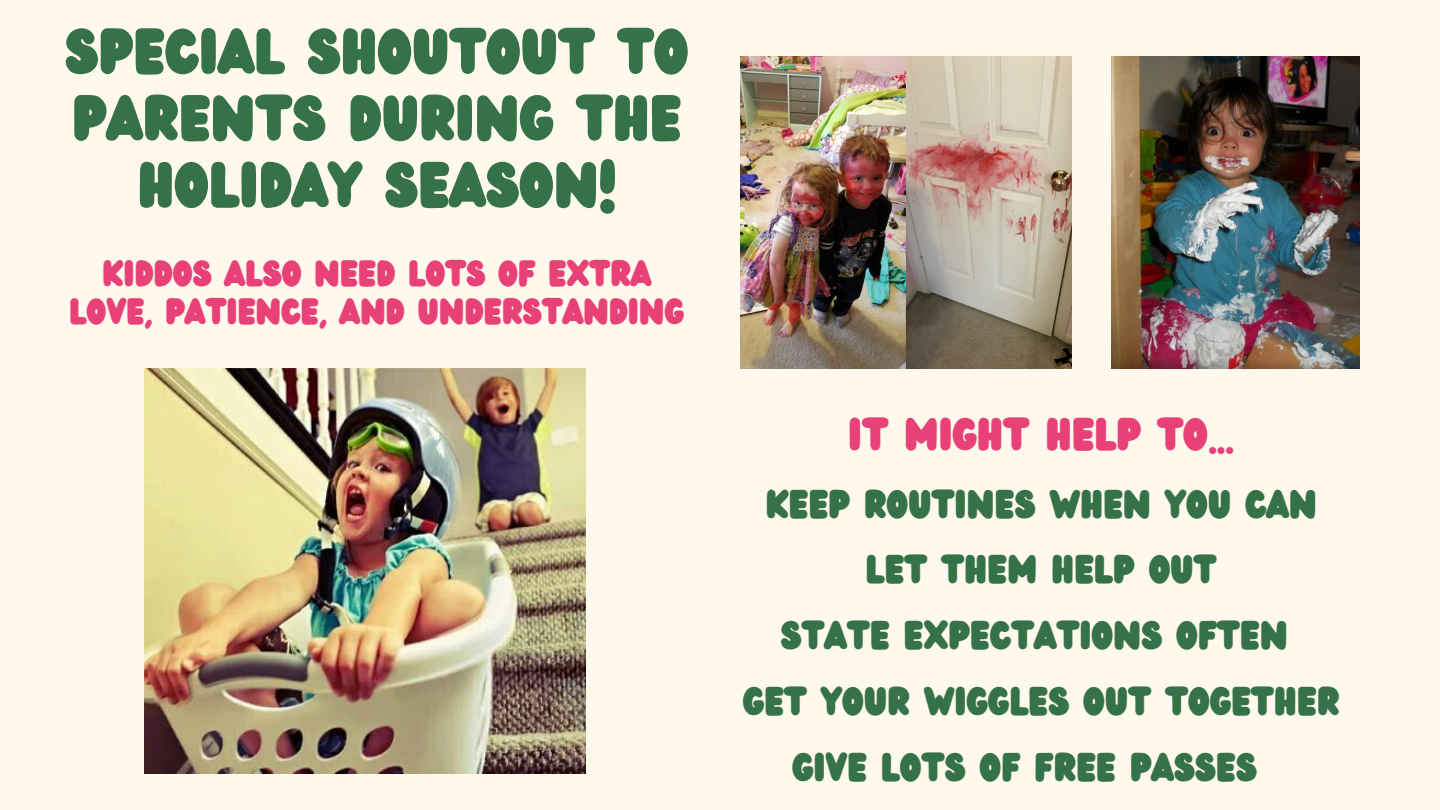
<style>
.page{position:relative;width:1440px;height:810px;background:#fff8ec}
.page>*{position:absolute;margin:0;border:0;box-sizing:border-box;transform-origin:0 0}
.t1{font:56px/66.8px "Wedges";color:#357248;text-align:center}
.t2{font:40px "Wedges";color:#e84178}
.t3{font:35px/65.8px "Wedges";color:#357248;text-align:center}
.t4{font:32px/38.2px "Wedges";color:#e84178;text-align:center}
</style>
<div class="page">
<img style="left:144px;top:368px;width:441px;height:405px">
<img style="left:740px;top:57px;width:332px;height:311px">
<img style="left:1111px;top:57px;width:248px;height:311px">
<h1 class="t1" style="left:65px;top:20px;width:625px">SPECIAL SHOUTOUT TO<br>PARENTS DURING THE<br>HOLIDAY SEASON!</h1>
<p class="t4" style="left:70px;top:255px;width:616px">KIDDOS ALSO NEED LOTS OF EXTRA<br>LOVE, PATIENCE, AND UNDERSTANDING</p>
<p class="t2" style="left:849px;top:405px;width:387px">IT MIGHT HELP TO...</p>
<p class="t3" style="left:766px;top:472px;width:553px">KEEP ROUTINES WHEN YOU CAN<br>LET THEM HELP OUT</p>
<p class="t3" style="left:743px;top:604px;width:598px">STATE EXPECTATIONS OFTEN<br>GET YOUR WIGGLES OUT TOGETHER</p>
<p class="t3" style="left:792px;top:736px;width:466px">GIVE LOTS OF FREE PASSES</p>
</div>
